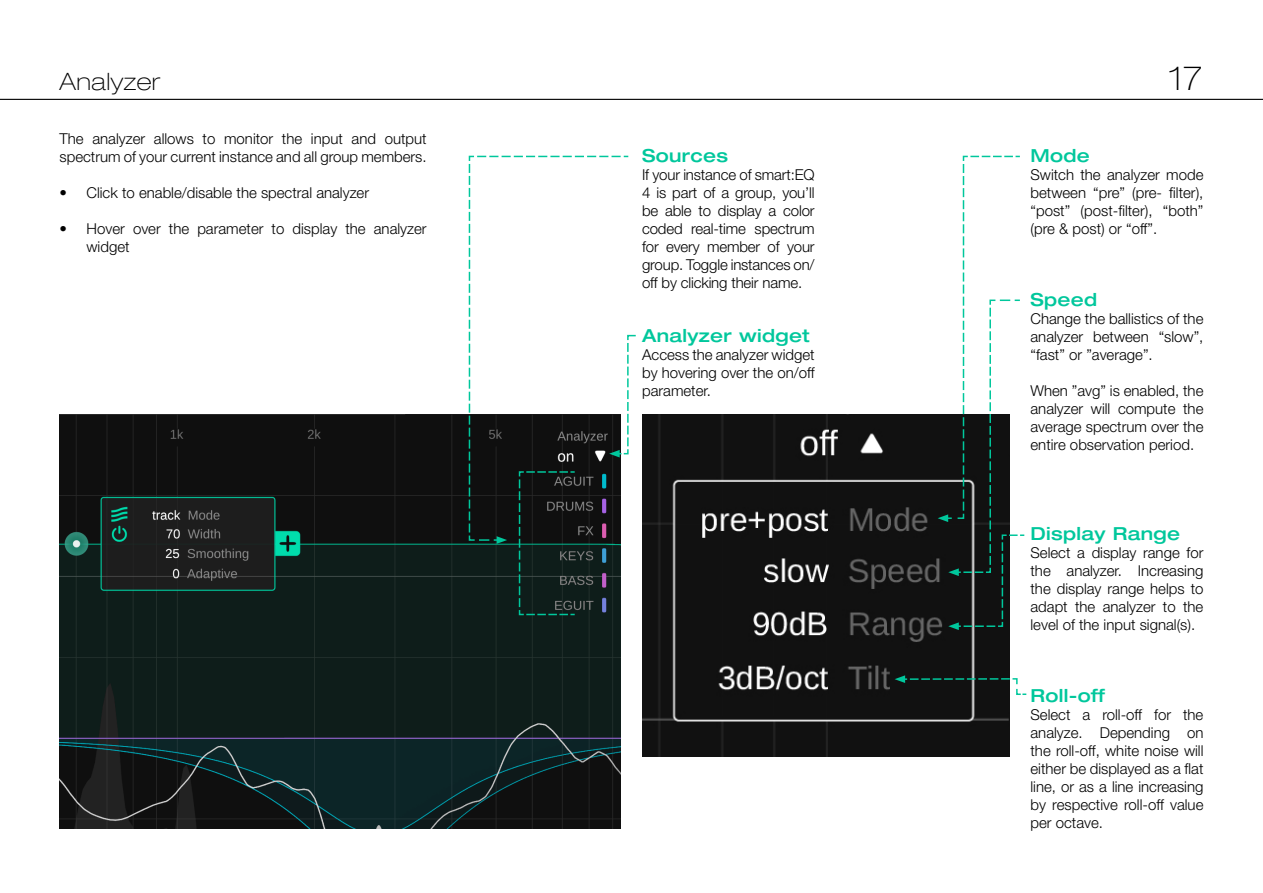
<style>
.page{position:relative;width:1263px;height:893px;background:#fff}
.page>*{position:absolute;margin:0;border:0;box-sizing:border-box;transform-origin:0 0}
.t1{font:100 expanded 33px "Helvetica Neue LT Pro";color:#000}
.t2{font:100 expanded 24px "Helvetica Neue LT Pro";letter-spacing:.02em;color:#000}
.t3{font:500 expanded 18px "Helvetica Neue LT Pro";letter-spacing:.02em;color:#00c79c}
.t4{font:300 15px/18px "Helvetica Neue LT Pro";color:#000;text-align:justify}
</style>
<div class="page">
<hr style="left:0;top:99px;width:1263px;height:1px;background:#000">
<img style="left:642px;top:414px;width:367px;height:342px">
<img style="left:60px;top:414px;width:561px;height:414px">
<svg style="left:468px;top:155px;width:161px;height:387px"></svg>
<svg style="left:497px;top:536px;width:10px;height:8px"></svg>
<svg style="left:609px;top:334px;width:27px;height:123px"></svg>
<svg style="left:518px;top:470px;width:58px;height:146px;background:#14211e"></svg>
<svg style="left:938px;top:155px;width:87px;height:475px"></svg>
<svg style="left:895px;top:675px;width:132px;height:21px;background:#2e3c39"></svg>
<h2 class="t2" style="left:60px;top:67px;width:102px">Analyzer</h2>
<h1 class="t1" style="left:1169px;top:59px;width:35px">17</h1>
<p class="t4" style="left:60px;top:129px;width:369px">The analyzer allows to monitor the input and output spectrum of your current instance and all group members.</p>
<p class="t4" style="left:60px;top:183px;width:311px">• Click to enable/disable the spectral analyzer</p>
<p class="t4" style="left:87px;top:219px;width:342px;text-indent:-27px">• Hover over the parameter to display the analyzer widget</p>
<p class="t3" style="left:642px;top:144px;width:88px">Sources</p>
<p class="t4" style="left:642px;top:165px;width:174px">If your instance of smart:EQ 4 is part of a group, you’ll be able to display a color coded real-time spectrum for every member of your group. Toggle instances on/ off by clicking their name.</p>
<p class="t3" style="left:642px;top:324px;width:169px">Analyzer widget</p>
<p class="t4" style="left:642px;top:345px;width:174px">Access the analyzer widget by hovering over the on/off parameter.</p>
<p class="t3" style="left:1030px;top:144px;width:61px">Mode</p>
<p class="t4" style="left:1030px;top:165px;width:174px">Switch the analyzer mode between “pre” (pre- filter), “post” (post-filter), “both” (pre &amp; post) or “off”.</p>
<p class="t3" style="left:1030px;top:288px;width:68px">Speed</p>
<p class="t4" style="left:1030px;top:309px;width:174px">Change the ballistics of the analyzer between “slow”, “fast” or ”average”.</p>
<p class="t4" style="left:1030px;top:381px;width:174px">When ”avg” is enabled, the analyzer will compute the average spectrum over the entire observation period.</p>
<p class="t3" style="left:1030px;top:522px;width:151px">Display Range</p>
<p class="t4" style="left:1030px;top:543px;width:174px">Select a display range for the analyzer. Increasing the display range helps to adapt the analyzer to the level of the input signal(s).</p>
<p class="t3" style="left:1030px;top:684px;width:76px">Roll-off</p>
<p class="t4" style="left:1030px;top:705px;width:174px">Select a roll-off for the analyze. Depending on the roll-off, white noise will either be displayed as a flat line, or as a line increasing by respective roll-off value per octave.</p>
</div>
